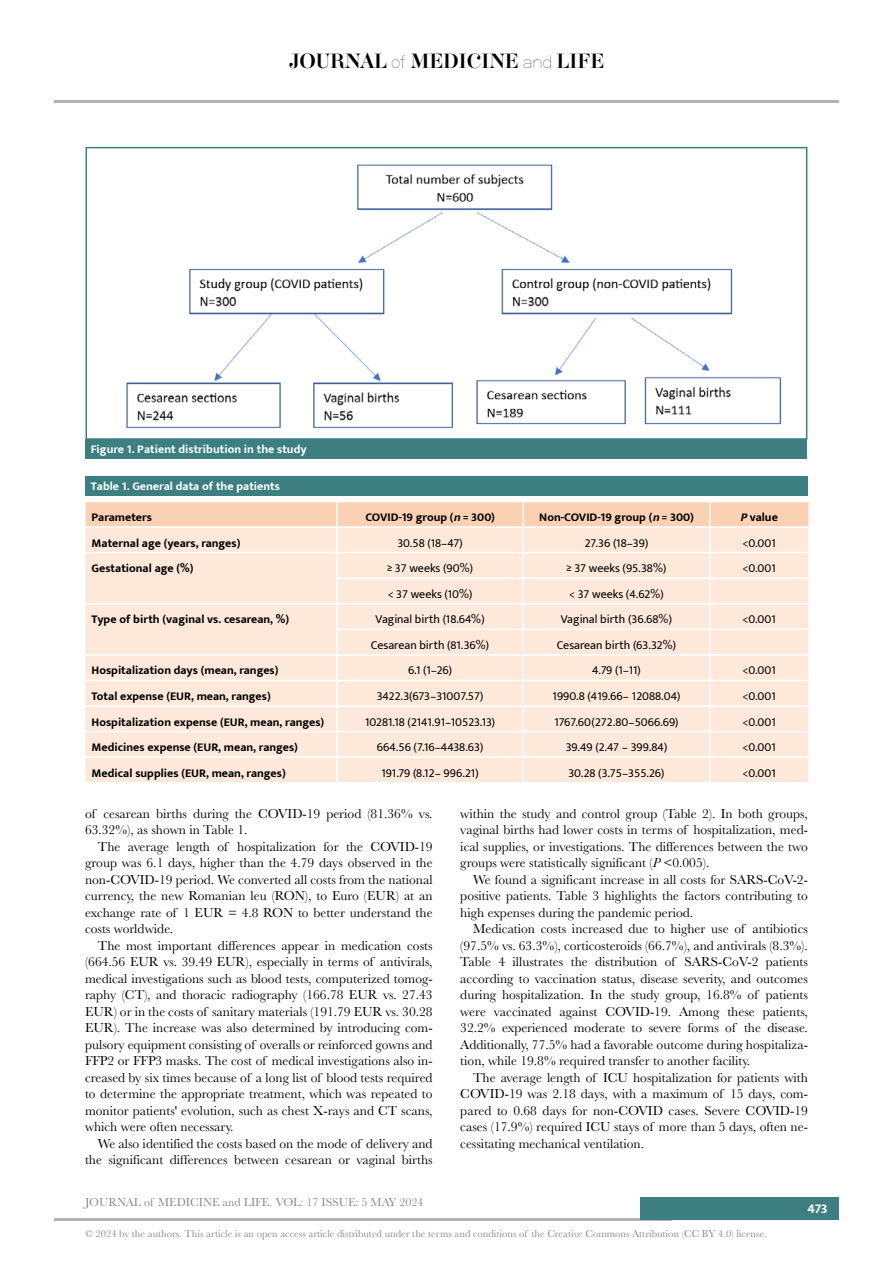
<style>
.page{position:relative;width:893px;height:1263px;background:#fff}
.page>*{position:absolute;margin:0;border:0;box-sizing:border-box;transform-origin:0 0}
.t1{font:18px "Aker Brygge Display";color:#000}
.t2{font:13.5px/16.5px "Baskerville";color:#000;text-align:justify}
.t3{font:700 13.5px "Mukta";color:#fff}
.t4{font:12px "Mukta";color:#000}
.t5{font:700 12px "Mukta";color:#000}
.t6{font:700 12px "Mukta";color:#fff}
.t7{font:12px "Baskerville";color:#878787}
.t8{font:10.5px "Baskerville";color:#878787}
.s1{font-family:"Neubau Grotesk Lei"}
.s2{font-style:italic}
</style>
<div class="page">
<hr style="left:54px;top:100px;width:785px;height:2px;background:#b3b2b2">
<hr style="left:54px;top:1218px;width:618px;height:2px;background:#b3b2b2">
<div style="left:641px;top:1198px;width:198px;height:22px;background:#3d7f80"></div>
<div style="left:86px;top:439px;width:721px;height:20px;background:#3d7f80"></div>
<img style="left:126px;top:164px;width:656px;height:265px">
<div style="left:86px;top:147px;width:721px;height:293px;border:2px solid #3d7f80"></div>
<div style="left:86px;top:476px;width:722px;height:20px;background:#3d7f80"></div>
<svg style="left:86px;top:502px;width:722px;height:280px;background:#fce7d8"></svg>
<h1 class="t1" style="left:289px;top:49px;width:317px">JOURNAL <span class="s1">of</span> MEDICINE <span class="s1">and</span> LIFE</h1>
<p class="t6" style="left:91px;top:442px;width:217px">Figure 1. Patient distribution in the study</p>
<p class="t6" style="left:91px;top:479px;width:191px">Table 1. General data of the patients</p>
<p class="t5" style="left:92px;top:510px;width:62px">Parameters</p>
<p class="t5" style="left:365px;top:510px;width:131px">COVID-19 group (<span class="s2">n</span>= 300)</p>
<p class="t5" style="left:539px;top:510px;width:156px">Non-COVID-19 group (<span class="s2">n</span>= 300)</p>
<p class="t5" style="left:740px;top:510px;width:39px"><span class="s2">P</span>value</p>
<p class="t5" style="left:92px;top:535px;width:150px">Maternal age (years, ranges)</p>
<p class="t4" style="left:397px;top:535px;width:67px">30.58 (18–47)</p>
<p class="t4" style="left:585px;top:535px;width:65px">27.36 (18–39)</p>
<p class="t4" style="left:742px;top:535px;width:35px">&lt;0.001</p>
<p class="t5" style="left:92px;top:561px;width:103px">Gestational age (%)</p>
<p class="t4" style="left:387px;top:561px;width:88px">≥ 37 weeks (90%)</p>
<p class="t4" style="left:567px;top:561px;width:101px">≥ 37 weeks (95.38%)</p>
<p class="t4" style="left:742px;top:561px;width:35px">&lt;0.001</p>
<p class="t4" style="left:388px;top:587px;width:86px">&lt; 37 weeks (10%)</p>
<p class="t4" style="left:569px;top:587px;width:96px">&lt; 37 weeks (4.62%)</p>
<p class="t5" style="left:92px;top:612px;width:199px">Type of birth (vaginal vs. cesarean, %)</p>
<p class="t4" style="left:376px;top:612px;width:111px">Vaginal birth (18.64%)</p>
<p class="t4" style="left:561px;top:612px;width:113px">Vaginal birth (36.68%)</p>
<p class="t4" style="left:742px;top:612px;width:35px">&lt;0.001</p>
<p class="t4" style="left:371px;top:638px;width:120px">Cesarean birth (81.36%)</p>
<p class="t4" style="left:557px;top:638px;width:121px">Cesarean birth (63.32%)</p>
<p class="t5" style="left:92px;top:663px;width:188px">Hospitalization days (mean, ranges)</p>
<p class="t4" style="left:408px;top:663px;width:46px">6.1 (1–26)</p>
<p class="t4" style="left:592px;top:663px;width:50px">4.79 (1–11)</p>
<p class="t4" style="left:742px;top:663px;width:35px">&lt;0.001</p>
<p class="t5" style="left:92px;top:689px;width:181px">Total expense (EUR, mean, ranges)</p>
<p class="t4" style="left:377px;top:689px;width:108px">3422.3(673–31007.57)</p>
<p class="t4" style="left:553px;top:689px;width:129px">1990.8 (419.66– 12088.04)</p>
<p class="t4" style="left:742px;top:689px;width:35px">&lt;0.001</p>
<p class="t5" style="left:92px;top:714px;width:234px">Hospitalization expense (EUR, mean, ranges)</p>
<p class="t4" style="left:365px;top:714px;width:132px">10281.18 (2141.91–10523.13)</p>
<p class="t4" style="left:554px;top:714px;width:125px">1767.60(272.80–5066.69)</p>
<p class="t4" style="left:742px;top:714px;width:35px">&lt;0.001</p>
<p class="t5" style="left:92px;top:740px;width:208px">Medicines expense (EUR, mean, ranges)</p>
<p class="t4" style="left:377px;top:740px;width:108px">664.56 (7.16–4438.63)</p>
<p class="t4" style="left:566px;top:740px;width:103px">39.49 (2.47 – 399.84)</p>
<p class="t4" style="left:742px;top:740px;width:35px">&lt;0.001</p>
<p class="t5" style="left:92px;top:765px;width:196px">Medical supplies (EUR, mean, ranges)</p>
<p class="t4" style="left:381px;top:765px;width:99px">191.79 (8.12– 996.21)</p>
<p class="t4" style="left:568px;top:765px;width:98px">30.28 (3.75–355.26)</p>
<p class="t4" style="left:742px;top:765px;width:35px">&lt;0.001</p>
<p class="t2" style="left:85px;top:805px;width:349px">of cesarean births during the COVID-19 period (81.36% vs.<br>63.32%), as shown in Table 1.</p>
<p class="t2" style="left:85px;top:838px;width:349px;text-indent:13px">The average length of hospitalization for the COVID-19 group was 6.1 days, higher than the 4.79 days observed in the non-COVID-19 period. We converted all costs from the national currency, the new Romanian leu (RON), to Euro (EUR) at an exchange rate of 1 EUR = 4.8 RON to better understand the costs worldwide.</p>
<p class="t2" style="left:85px;top:937px;width:349px;text-indent:13px">The most important differences appear in medication costs (664.56 EUR vs. 39.49 EUR), especially in terms of antivirals, medical investigations such as blood tests, computerized tomog&shy;raphy (CT), and thoracic radiography (166.78 EUR vs. 27.43<br>EUR) or in the costs of sanitary materials (191.79 EUR vs. 30.28<br>EUR). The increase was also determined by introducing com&shy;pulsory equipment consisting of overalls or reinforced gowns and FFP2 or FFP3 masks. The cost of medical investigations also in&shy;creased by six times because of a long list of blood tests required to determine the appropriate treatment, which was repeated to monitor patients' evolution, such as chest X-rays and CT scans, which were often necessary.</p>
<p class="t2" style="left:85px;top:1135px;width:349px;text-align:right">We also identified the costs based on the mode of delivery and the significant differences between cesarean or vaginal births</p>
<p class="t2" style="left:460px;top:805px;width:349px">within the study and control group (Table 2). In both groups, vaginal births had lower costs in terms of hospitalization, med&shy;ical supplies, or investigations. The differences between the two groups were statistically significant (<span class="s2">P</span> &lt;0.005).</p>
<p class="t2" style="left:460px;top:871px;width:349px;text-indent:13px">We found a significant increase in all costs for SARS-CoV-2- positive patients. Table 3 highlights the factors contributing to high expenses during the pandemic period.</p>
<p class="t2" style="left:460px;top:921px;width:349px;text-indent:13px">Medication costs increased due to higher use of antibiotics (97.5% vs. 63.3%), corticosteroids (66.7%), and antivirals (8.3%).<br>Table 4 illustrates the distribution of SARS-CoV-2 patients according to vaccination status, disease severity, and outcomes during hospitalization. In the study group, 16.8% of patients were vaccinated against COVID-19. Among these patients, 32.2% experienced moderate to severe forms of the disease.<br>Additionally, 77.5% had a favorable outcome during hospitaliza&shy;tion, while 19.8% required transfer to another facility.</p>
<p class="t2" style="left:460px;top:1069px;width:349px;text-indent:13px">The average length of ICU hospitalization for patients with COVID-19 was 2.18 days, with a maximum of 15 days, com&shy;pared to 0.68 days for non-COVID cases. Severe COVID-19 cases (17.9%) required ICU stays of more than 5 days, often ne&shy;cessitating mechanical ventilation.</p>
<p class="t7" style="left:85px;top:1195px;width:340px">JOURNAL of MEDICINE and LIFE. VOL: 17 ISSUE: 5 MAY 2024</p>
<p class="t8" style="left:85px;top:1226px;width:683px">© 2024 by the authors. This article is an open access article distributed under the terms and conditions of the Creative Commons Attribution (CC BY 4.0) license.</p>
<p class="t3" style="left:807px;top:1200px;width:22px">473</p>
</div>
